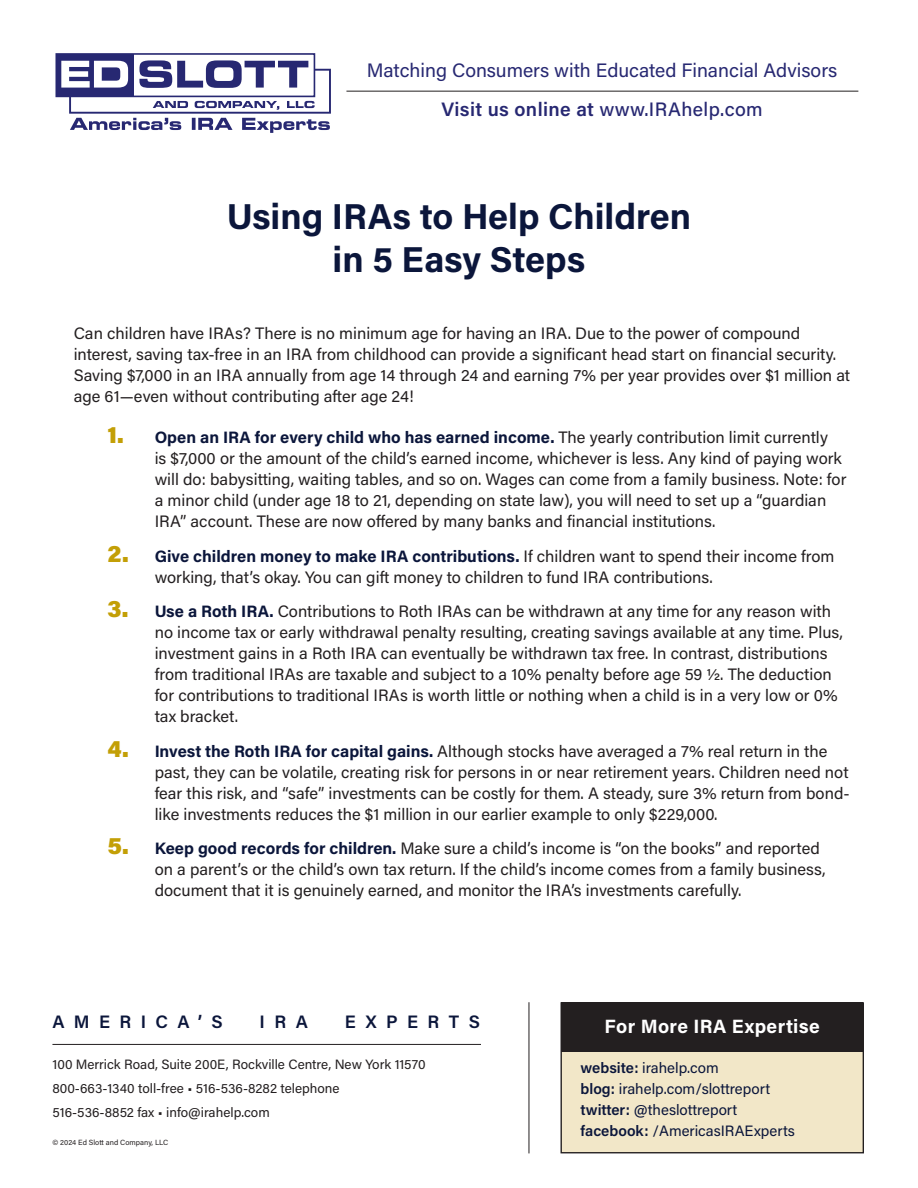
<style>
.page{position:relative;width:918px;height:1188px;background:#fff}
.page>*{position:absolute;margin:0;border:0;box-sizing:border-box;transform-origin:0 0}
.t1{font:700 36px/43.2px "Acumin Pro";color:#0b163b;text-align:center}
.t2{font:19.35px/39.2px "Acumin Pro";color:#272872;text-align:center}
.t3{font:700 19.2px "Acumin Pro";letter-spacing:.02em;color:#fff}
.t4{font:600 18px "Acumin Pro";letter-spacing:.525em;color:#0b163b}
.t5{font:16.5px/21px "Acumin Pro";color:#231f20}
.t6{font:15px/21px "Acumin Pro";color:#0b163b}
.t7{font:13.5px/24px "Acumin Pro";color:#231f20}
.t8{font:7.5px "Acumin Pro";color:#231f20}
.s1{font-weight:600}
.s2{font-weight:500}
.s3{font-weight:900;font-size:24px;color:#c39f06}
.s4{font-weight:700;color:#0b163b}
</style>
<div class="page">
<div style="left:561px;top:1003px;width:302px;height:150px;background:#f2e7c8"></div>
<div style="left:561px;top:1002px;width:303px;height:151px;border:1px solid #231f20"></div>
<div style="left:561px;top:1002px;width:302px;height:50px;background:#231f20"></div>
<hr style="left:52px;top:1044px;width:429px;height:1px;background:#231f20">
<hr style="left:529px;top:1002px;width:1px;height:151px;background:#231f20">
<hr style="left:346px;top:91px;width:512px;height:1px;background:#231f20">
<div style="left:55px;top:53px;width:260px;height:44px;border:2px solid #272872"></div>
<div style="left:57px;top:54px;width:76px;height:42px;background:#272872"></div>
<svg style="left:61px;top:60px;width:270px;height:73px"></svg>
<p class="t2" style="left:367px;top:50px;width:472px">Matching Consumers with Educated Financial Advisors<br><span class="s1">Visit us online at</span> <span class="s2">www.IRAhelp.com</span></p>
<h1 class="t1" style="left:227px;top:193px;width:466px">Using IRAs to Help Children in 5 Easy Steps</h1>
<p class="t5" style="left:74px;top:322px;width:778px">Can children have IRAs? There is no minimum age for having an IRA. Due to the power of compound interest, saving tax-free in an IRA from childhood can provide a significant head start on financial security.<br>Saving $7,000 in an IRA annually from age 14 through 24 and earning 7% per year provides over $1 million at age 61—even without contributing after age 24!</p>
<p class="t5" style="left:155px;top:426px;width:693px;text-indent:-47px"><span class="s3">1.</span> <span class="s4">Open an IRA for every child who has earned income.</span> The yearly contribution limit currently<br>is $7,000 or the amount of the child’s earned income, whichever is less. Any kind of paying work will do: babysitting, waiting tables, and so on. Wages can come from a family business. Note: for a minor child (under age 18 to 21, depending on state law), you will need to set up a “guardian IRA” account. These are now offered by many banks and financial institutions.</p>
<p class="t5" style="left:155px;top:545px;width:681px;text-indent:-47px"><span class="s3">2.</span> <span class="s4">Give children money to make IRA contributions.</span> If children want to spend their income from working, that’s okay. You can gift money to children to fund IRA contributions.</p>
<p class="t5" style="left:155px;top:600px;width:690px;text-indent:-47px"><span class="s3">3.</span> <span class="s4">Use a Roth IRA.</span> Contributions to Roth IRAs can be withdrawn at any time for any reason with no income tax or early withdrawal penalty resulting, creating savings available at any time. Plus, investment gains in a Roth IRA can eventually be withdrawn tax free. In contrast, distributions from traditional IRAs are taxable and subject to a 10% penalty before age 59 ½. The deduction for contributions to traditional IRAs is worth little or nothing when a child is in a very low or 0% tax bracket.</p>
<p class="t5" style="left:155px;top:740px;width:696px;text-indent:-47px"><span class="s3">4.</span> <span class="s4">Invest the Roth IRA for capital gains.</span> Although stocks have averaged a 7% real return in the past, they can be volatile, creating risk for persons in or near retirement years. Children need not fear this risk, and “safe” investments can be costly for them. A steady, sure 3% return from bond&shy;like investments reduces the $1 million in our earlier example to only $229,000.</p>
<p class="t5" style="left:155px;top:837px;width:672px;text-indent:-47px"><span class="s3">5.</span> <span class="s4">Keep good records for children.</span> Make sure a child’s income is “on the books” and reported on a parent’s or the child’s own tax return. If the child’s income comes from a family business, document that it is genuinely earned, and monitor the IRA’s investments carefully.</p>
<p class="t4" style="left:52px;top:1010px;width:172px">AMERICA’S</p>
<p class="t4" style="left:260px;top:1010px;width:50px">IRA</p>
<p class="t4" style="left:345px;top:1010px;width:137px">EXPERTS</p>
<p class="t7" style="left:52px;top:1052px;width:375px">100 Merrick Road, Suite 200E, Rockville Centre, New York 11570<br>800-663-1340 toll-free • 516-536-8282 telephone<br>516-536-8852 fax • info@irahelp.com</p>
<p class="t8" style="left:52px;top:1137px;width:117px">© 2024 Ed Slott and Company, LLC</p>
<p class="t3" style="left:605px;top:1013px;width:217px">For More IRA Expertise</p>
<p class="t6" style="left:581px;top:1057px;width:216px"><span class="s1">website:</span> irahelp.com<br><span class="s1">blog:</span> irahelp.com/slottreport <span class="s1">twitter:</span> @theslottreport <span class="s1">facebook:</span> /AmericasIRAExperts</p>
</div>
